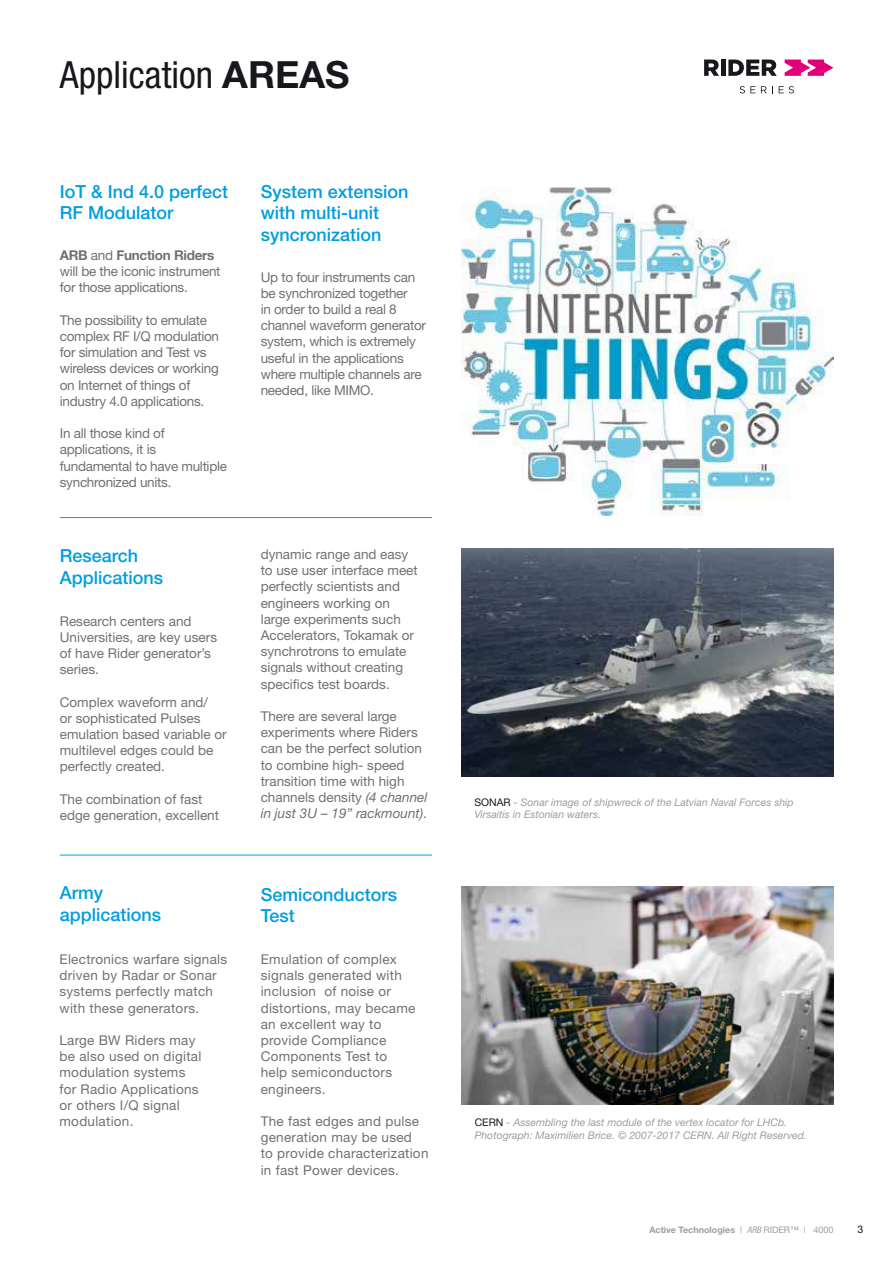
<style>
.page{position:relative;width:893px;height:1263px;background:#fff}
.page>*{position:absolute;margin:0;border:0;box-sizing:border-box;transform-origin:0 0}
.t1{font:condensed 37.5px "Helvetica Neue";color:#1a171c}
.t2{font:500 18px/21.6px "Helvetica Neue";color:#009ee0}
.t3{font:13.5px/16.2px "Helvetica Neue";color:#707172}
.t4{font:13.5px/16.2px "Helvetica Neue";letter-spacing:-.02em;color:#707172}
.t5{font:13.5px/16.2px "Helvetica Neue";letter-spacing:.02em;color:#707172}
.t6{font:italic 10.5px/12.6px "Helvetica Neue";color:#9c9e9f}
.t7{font:10.5px "Helvetica Neue";color:#1a171c}
.t8{font:700 9px "Helvetica Neue";color:#9c9e9f}
.s1{font-weight:700;font-stretch:normal}
.s2{font-weight:700}
.s3{font-style:italic}
.s4{font-style:normal;color:#1a171c}
.s5{font-weight:400}
.s6{font-weight:400;font-style:italic;font-stretch:condensed}
</style>
<div class="page">
<svg style="left:704px;top:60px;width:15px;height:16px"></svg>
<hr style="left:721px;top:60px;width:4px;height:16px;background:#1a171c">
<svg style="left:728px;top:60px;width:49px;height:16px"></svg>
<svg style="left:785px;top:60px;width:48px;height:16px"></svg>
<svg style="left:740px;top:86px;width:15px;height:7px"></svg>
<svg style="left:761px;top:86px;width:12px;height:7px"></svg>
<svg style="left:779px;top:86px;width:15px;height:7px"></svg>
<hr style="left:60px;top:517px;width:372px;height:1px;background:#009ee0">
<hr style="left:60px;top:855px;width:372px;height:1px;background:#009ee0">
<img style="left:462px;top:188px;width:371px;height:328px">
<img style="left:462px;top:548px;width:371px;height:229px">
<img style="left:462px;top:886px;width:372px;height:218px">
<h1 class="t1" style="left:60px;top:53px;width:291px">Application <span class="s1">AREAS</span></h1>
<h2 class="t2" style="left:60px;top:180px;width:170px">IoT &amp; Ind 4.0 perfect<br>RF Modulator</h2>
<h2 class="t2" style="left:261px;top:180px;width:149px">System extension with multi-unit syncronization</h2>
<p class="t4" style="left:60px;top:247px;width:162px"><span class="s2">ARB</span> and <span class="s2">Function Riders </span>will be the iconic instrument for those applications.</p>
<p class="t4" style="left:60px;top:312px;width:161px">The possibility to emulate complex RF I/Q modulation for simulation and Test vs wireless devices or working on Internet of things of industry 4.0 applications.</p>
<p class="t4" style="left:60px;top:425px;width:169px">In all those kind of applications, it is fundamental to have multiple synchronized units.</p>
<h2 class="t2" style="left:60px;top:545px;width:105px">Research<br>Applications</h2>
<p class="t3" style="left:60px;top:612px;width:159px">Research centers and<br>Universities, are key users of have Rider generator’s series.</p>
<p class="t3" style="left:60px;top:693px;width:168px">Complex waveform and/<br>or sophisticated Pulses emulation based variable or multilevel edges could be perfectly created.</p>
<p class="t3" style="left:60px;top:791px;width:161px">The combination of fast edge generation, excellent</p>
<h2 class="t2" style="left:60px;top:882px;width:103px">Army applications</h2>
<p class="t5" style="left:60px;top:951px;width:169px">Electronics warfare signals driven by Radar or Sonar systems perfectly match with these generators.</p>
<p class="t5" style="left:60px;top:1032px;width:143px">Large BW Riders may be also used on digital modulation systems for Radio Applications or others I/Q signal modulation.</p>
<p class="t4" style="left:261px;top:268px;width:167px">Up to four instruments can be synchronized together<br>in order to build a real 8 channel waveform generator system, which is extremely useful in the applications where multiple channels are needed, like MIMO.</p>
<p class="t3" style="left:261px;top:546px;width:159px">dynamic range and easy to use user interface meet perfectly scientists and engineers working on large experiments such<br>Accelerators, Tokamak or synchrotrons to emulate signals without creating specifics test boards.</p>
<p class="t3" style="left:261px;top:708px;width:168px">There are several large experiments where Riders can be the perfect solution to combine high- speed transition time with high channels density <span class="s3">(4 channel in just 3U – 19” rackmount)</span>.</p>
<h2 class="t2" style="left:261px;top:883px;width:138px">Semiconductors<br>Test</h2>
<p class="t5" style="left:261px;top:951px;width:156px">Emulation of complex signals generated with inclusion of noise or distortions, may became an excellent way to provide Compliance<br>Components Test to help semiconductors engineers.</p>
<p class="t5" style="left:261px;top:1113px;width:169px">The fast edges and pulse generation may be used<br>to provide characterization in fast Power devices.</p>
<p class="t6" style="left:474px;top:795px;width:321px"><span class="s4">SONAR</span> - Sonar image of shipwreck of the Latvian Naval Forces ship<br>Virsaitis in Estonian waters.</p>
<p class="t6" style="left:475px;top:1116px;width:334px"><span class="s4">CERN</span> - Assembling the last module of the vertex locator for LHCb.<br>Photograph: Maximilien Brice. © 2007-2017 CERN. All Right Reserved.</p>
<p class="t8" style="left:649px;top:1224px;width:186px">Active Technologies <span class="s5">|</span> <span class="s6">ARB</span> <span class="s5">RIDER™ | 4000</span></p>
<p class="t7" style="left:857px;top:1223px;width:7px">3</p>
</div>
